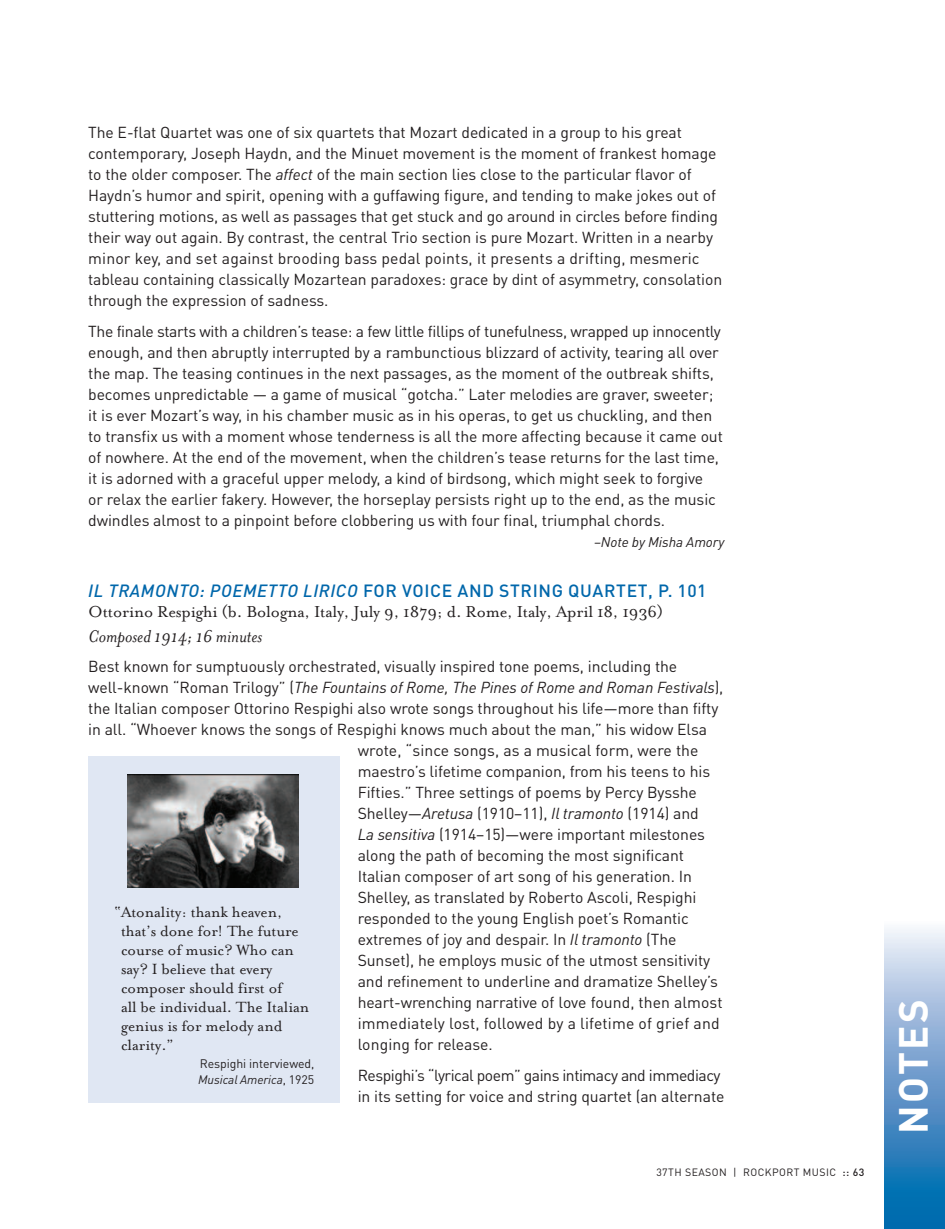
<style>
.page{position:relative;width:945px;height:1229px;background:#fff}
.page>*{position:absolute;margin:0;border:0;box-sizing:border-box;transform-origin:0 0}
.t1{font:700 40.25px "DINOT";letter-spacing:.06em;color:#fff}
.t2{font:italic 19.6px "Mrs Eaves";color:#231f20}
.t3{font:18.2px "Mrs Eaves Roman";letter-spacing:-.01em;color:#231f20}
.t4{font:500 17.5px "DINOT";letter-spacing:.035em;color:#0067ab}
.t5{font:16.97px/18.9px "Mrs Eaves Roman";letter-spacing:-.005em;color:#231f20}
.t6{font:15.75px/21px "DINOT";letter-spacing:-.005em;color:#231f20}
.t7{font:15.75px/21px "DINOT";letter-spacing:-.025em;color:#231f20}
.t8{font:italic 15.75px "DINOT";letter-spacing:-.005em;color:#231f20}
.t9{font:italic 14px "DINOT";letter-spacing:-.005em;color:#231f20}
.t10{font:12.25px/15.8px "DINOT";letter-spacing:-.005em;color:#231f20}
.t11{font:10.5px "DINOT";letter-spacing:.04em;color:#231f20}
.s1{font-style:italic}
.s2{font-style:normal}
.s3{font-weight:500}
</style>
<div class="page">
<svg style="left:885px;top:928px;width:60px;height:300px;background:#6da1ce"></svg>
<div style="left:88px;top:756px;width:252px;height:346px;background:#e0e7f3"></div>
<img style="left:128px;top:774px;width:171px;height:113px">
<p class="t6" style="left:88px;top:124px;width:636px">The E-flat Quartet was one of six quartets that Mozart dedicated in a group to his great contemporary, Joseph Haydn, and the Minuet movement is the moment of frankest homage to the older composer. The <span class="s1">affect</span> of the main section lies close to the particular flavor of Haydn’s humor and spirit, opening with a guffawing figure, and tending to make jokes out of stuttering motions, as well as passages that get stuck and go around in circles before finding their way out again. By contrast, the central Trio section is pure Mozart. Written in a nearby minor key, and set against brooding bass pedal points, it presents a drifting, mesmeric tableau containing classically Mozartean paradoxes: grace by dint of asymmetry, consolation through the expression of sadness.</p>
<p class="t6" style="left:88px;top:322px;width:636px">The finale starts with a children’s tease: a few little fillips of tunefulness, wrapped up innocently enough, and then abruptly interrupted by a rambunctious blizzard of activity, tearing all over the map. The teasing continues in the next passages, as the moment of the outbreak shifts, becomes unpredictable — a game of musical “gotcha.” Later melodies are graver, sweeter; it is ever Mozart’s way, in his chamber music as in his operas, to get us chuckling, and then to transfix us with a moment whose tenderness is all the more affecting because it came out of nowhere. At the end of the movement, when the children’s tease returns for the last time, it is adorned with a graceful upper melody, a kind of birdsong, which might seek to forgive<br>or relax the earlier fakery. However, the horseplay persists right up to the end, as the music dwindles almost to a pinpoint before clobbering us with four final, triumphal chords.</p>
<p class="t9" style="left:594px;top:537px;width:132px">–Note by Misha Amory</p>
<p class="t4" style="left:88px;top:585px;width:620px"><span class="s1">IL TRAMONTO: POEMETTO LIRICO</span> FOR VOICE AND STRING QUARTET, P. 101</p>
<p class="t3" style="left:88px;top:600px;width:577px">Ottorino Respighi (b. Bologna, Italy, July 9, 1879; d. Rome, Italy, April 18, 1936)</p>
<p class="t2" style="left:88px;top:623px;width:176px">Composed 1914; 16 minutes</p>
<p class="t6" style="left:88px;top:658px;width:591px">Best known for sumptuously orchestrated, visually inspired tone poems, including the</p>
<p class="t8" style="left:88px;top:682px;width:637px"><span class="s2">well-known “Roman Trilogy” (</span>The Fountains of Rome, The Pines of Rome and Roman Festivals<span class="s2">),</span></p>
<p class="t6" style="left:88px;top:700px;width:632px">the Italian composer Ottorino Respighi also wrote songs throughout his life—more than fifty</p>
<p class="t6" style="left:88px;top:721px;width:620px">in all. “Whoever knows the songs of Respighi knows much about the man,” his widow Elsa</p>
<p class="t6" style="left:358px;top:742px;width:342px">wrote, “since songs, as a musical form, were the</p>
<p class="t6" style="left:358px;top:763px;width:354px">maestro’s lifetime companion, from his teens to his</p>
<p class="t6" style="left:358px;top:784px;width:341px">Fifties.” Three settings of poems by Percy Bysshe</p>
<p class="t6" style="left:358px;top:805px;width:343px">Shelley—<span class="s1">Aretusa</span> (1910–11), <span class="s1">Il tramonto</span> (1914) and</p>
<p class="t6" style="left:358px;top:826px;width:349px"><span class="s1">La sensitiva</span> (1914–15)—were important milestones</p>
<p class="t6" style="left:358px;top:847px;width:328px">along the path of becoming the most significant</p>
<p class="t6" style="left:358px;top:868px;width:336px">Italian composer of art song of his generation. In</p>
<p class="t6" style="left:358px;top:889px;width:340px">Shelley, as translated by Roberto Ascoli, Respighi</p>
<p class="t6" style="left:358px;top:910px;width:333px">responded to the young English poet’s Romantic</p>
<p class="t6" style="left:358px;top:931px;width:320px">extremes of joy and despair. In <span class="s1">Il tramonto</span> (The</p>
<p class="t6" style="left:358px;top:952px;width:354px">Sunset), he employs music of the utmost sensitivity</p>
<p class="t6" style="left:358px;top:973px;width:362px">and refinement to underline and dramatize Shelley’s</p>
<p class="t6" style="left:358px;top:994px;width:366px">heart-wrenching narrative of love found, then almost</p>
<p class="t6" style="left:358px;top:1015px;width:363px">immediately lost, followed by a lifetime of grief and</p>
<p class="t6" style="left:358px;top:1036px;width:136px">longing for release.</p>
<p class="t7" style="left:358px;top:1066px;width:368px">Respighi’s “lyrical poem” gains intimacy and immediacy in its setting for voice and string quartet (an alternate</p>
<p class="t5" style="left:121px;top:902px;width:190px;text-indent:-7px">“Atonality: thank heaven, that’s done for! The future course of music? Who can say? I believe that every composer should first of<br>all be individual. The Italian genius is for melody and clarity.”</p>
<p class="t10" style="left:198px;top:1057px;width:118px">Respighi interviewed,<br><span class="s1">Musical America</span>, 1925</p>
<p class="t11" style="left:656px;top:1168px;width:210px">37TH SEASON | ROCKPORT MUSIC <span class="s3">:: 63</span></p>
<h1 class="t1" style="left:899px;top:1134px;width:136px;rotate:-90deg">NOTES</h1>
</div>
